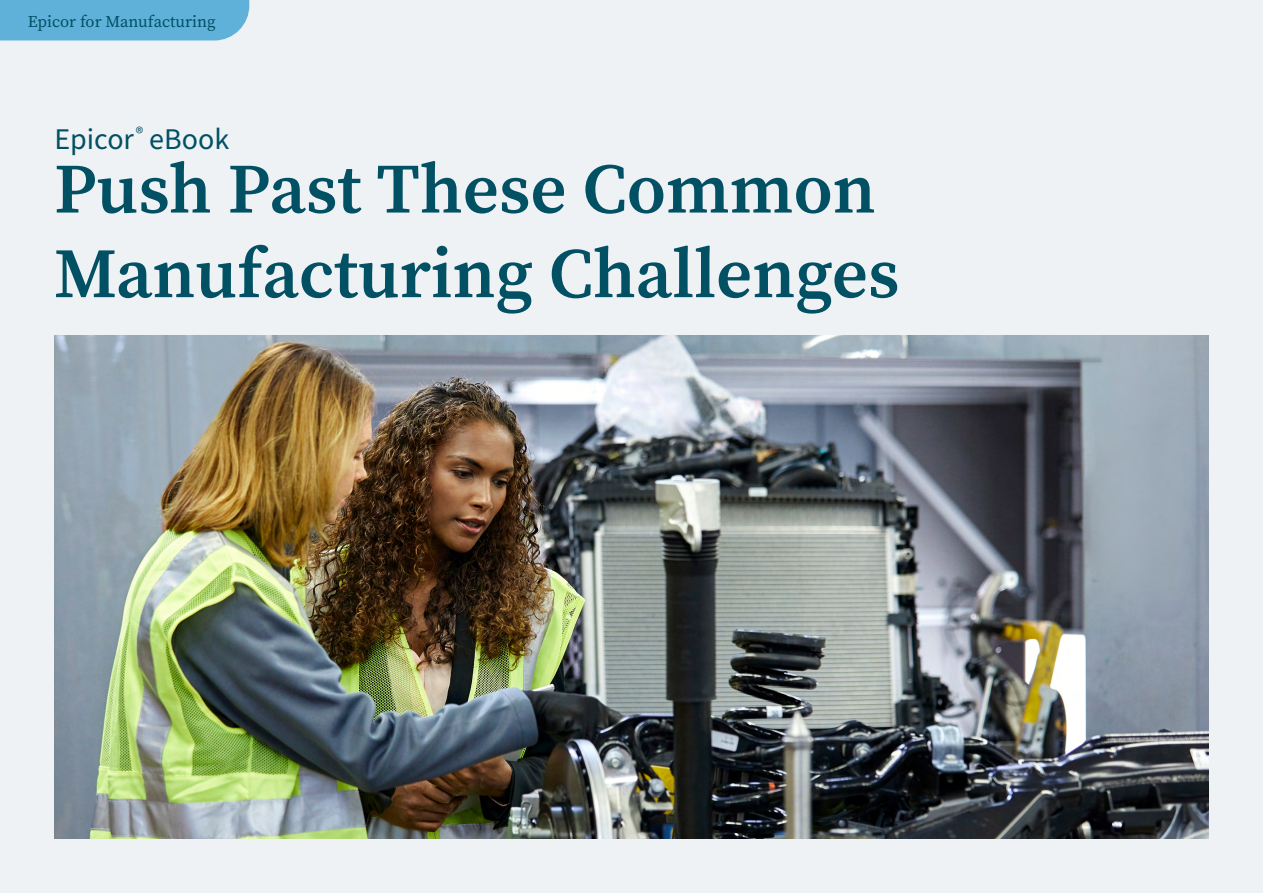
<style>
.page{position:relative;width:1263px;height:893px;background:#eef2f5}
.page>*{position:absolute;margin:0;border:0;box-sizing:border-box;transform-origin:0 0}
.t1{font:600 70.5px/84.6px "Source Serif Pro";color:#025064}
.t2{font:30px "Source Sans Pro";color:#025064}
.t3{font:16.5px "Source Serif Pro";color:#025064}
</style>
<div class="page">
<img style="left:54px;top:335px;width:1155px;height:504px">
<div style="left:0;top:0;width:249px;height:41px;background:#60b1da"></div>
<p class="t3" style="left:28px;top:10px;width:189px">Epicor for Manufacturing</p>
<p class="t2" style="left:54px;top:119px;width:176px">Epicor<sup>®</sup> eBook</p>
<p class="t1" style="left:54px;top:146px;width:847px">Push Past These Common<br>Manufacturing Challenges</p>
</div>
